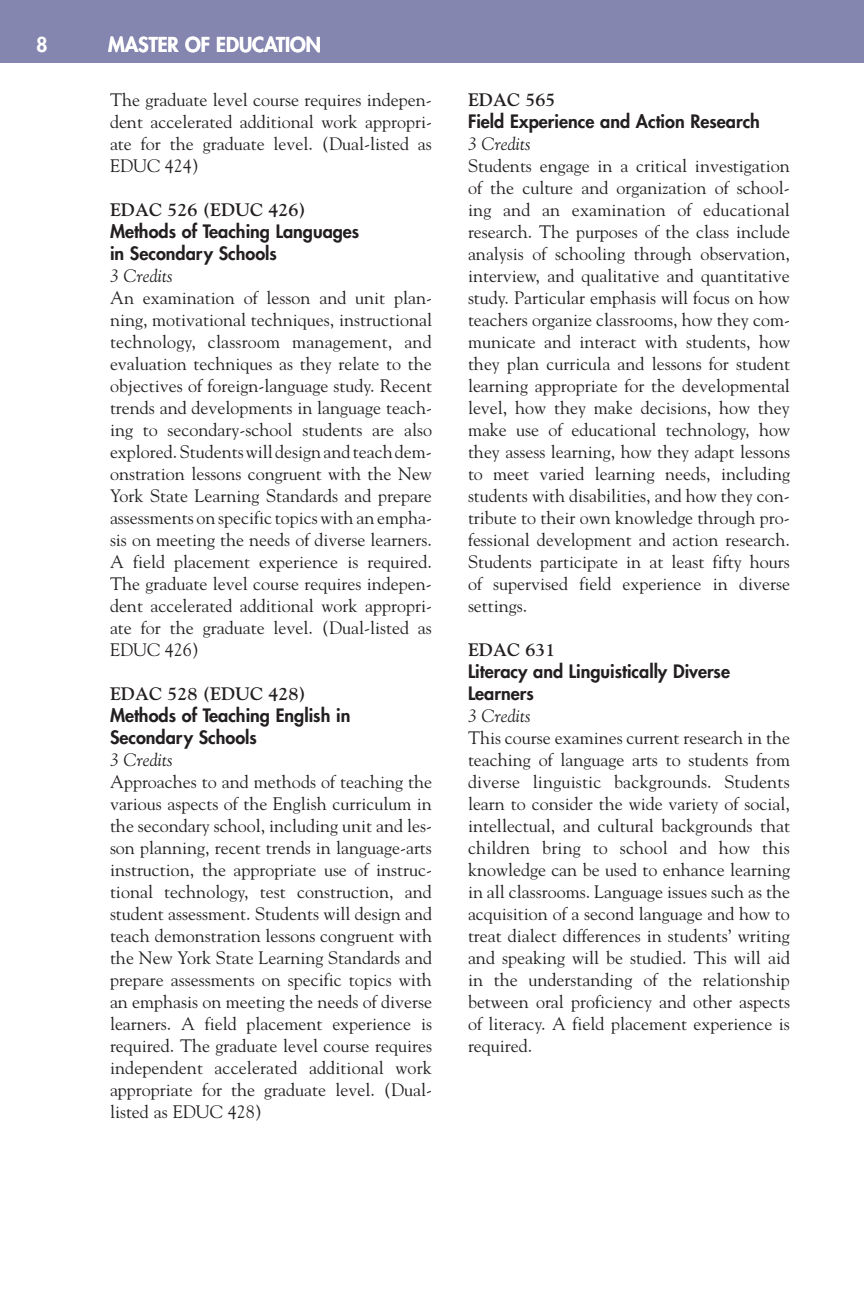
<style>
.page{position:relative;width:864px;height:1296px;background:#fff}
.page>*{position:absolute;margin:0;border:0;box-sizing:border-box;transform-origin:0 0}
.t1{font:800 20px "Futura";color:#fff}
.t2{font:18px/22px "Goudy";color:#231f20;text-align:justify}
.t3{font:800 18px/22px "Futura";color:#231f20}
.t4{font:700 18px "Goudy";color:#231f20}
.t5{font:italic 18px "Goudy";color:#231f20}
</style>
<div class="page">
<div style="left:0;top:0;width:864px;height:63px;background:#8586b0"></div>
<p class="t1" style="left:36px;top:32px;width:13px">8</p>
<p class="t1" style="left:108px;top:32px;width:215px">MASTER OF EDUCATION</p>
<p class="t2" style="left:110px;top:88px;width:324px">The graduate level course requires indepen&shy;dent accelerated additional work appropri&shy;ate for the graduate level. (Dual-listed as EDUC 424)</p>
<p class="t4" style="left:110px;top:199px;width:197px">EDAC 526 (EDUC 426)</p>
<p class="t3" style="left:110px;top:221px;width:251px">Methods of Teaching Languages in Secondary Schools</p>
<p class="t5" style="left:110px;top:265px;width:64px">3 Credits</p>
<p class="t2" style="left:110px;top:286px;width:324px">An examination of lesson and unit plan&shy;ning, motivational techniques, instructional technology, classroom management, and eval uation techniques as they relate to the objectives of foreign-language study. Recent trends and developments in language teach&shy;ing to secondary-school students are also explored. Students will design and teach dem&shy;onstration lessons congruent with the New York State Learning Standards and prepare assessments on specific topics with an empha&shy;sis on meeting the needs of diverse learners.<br>A field placement experience is required.<br>The graduate level course requires indepen&shy;dent accelerated additional work appropri&shy;ate for the graduate level. (Dual-listed as EDUC 426)</p>
<p class="t4" style="left:110px;top:683px;width:197px">EDAC 528 (EDUC 428)</p>
<p class="t3" style="left:110px;top:705px;width:242px">Methods of Teaching English in<br>Secondary Schools</p>
<p class="t5" style="left:110px;top:749px;width:64px">3 Credits</p>
<p class="t2" style="left:110px;top:770px;width:324px">Approaches to and methods of teaching the various aspects of the English curriculum in the secondary school, including unit and les&shy;son planning, recent trends in language-arts instruction, the appropriate use of instruc&shy;tional technology, test construction, and student assessment. Students will design and teach demonstration lessons congruent with the New York State Learning Standards and prepare assessments on specific topics with an emphasis on meeting the needs of diverse learners. A field placement experience is required. The graduate level course requires independent accelerated additional work appropriate for the graduate level. (Dual&shy;listed as EDUC 428)</p>
<p class="t4" style="left:468px;top:89px;width:89px">EDAC 565</p>
<p class="t3" style="left:468px;top:110px;width:294px">Field Experience and Action Research</p>
<p class="t5" style="left:468px;top:133px;width:64px">3 Credits</p>
<p class="t2" style="left:468px;top:154px;width:324px">Students engage in a critical investigation of the culture and organization of school&shy;ing and an examination of educational research. The purposes of the class include analysis of schooling through observation, interview, and qualitative and quantitative study. Particular emphasis will focus on how teachers organize classrooms, how they com&shy;municate and interact with students, how they plan curricula and lessons for student learning appropriate for the developmental level, how they make decisions, how they make use of educational technology, how they assess learning, how they adapt lessons to meet varied learning needs, including students with disabilities, and how they con&shy;tribute to their own knowledge through pro&shy;fessional development and action research.<br>Students participate in at least fifty hours of supervised field experience in diverse settings.</p>
<p class="t4" style="left:468px;top:639px;width:89px">EDAC 631</p>
<p class="t3" style="left:468px;top:660px;width:264px">Literacy and Linguistically Diverse<br>Learners</p>
<p class="t5" style="left:468px;top:705px;width:64px">3 Credits</p>
<p class="t2" style="left:468px;top:726px;width:324px">This course examines current research in the teaching of language arts to students from diverse linguistic backgrounds. Students learn to consider the wide variety of social, intellectual, and cultural backgrounds that children bring to school and how this knowledge can be used to enhance learning in all classrooms. Language issues such as the acquisition of a second language and how to treat dialect differences in students’ writing and speaking will be studied. This will aid in the understanding of the relationship between oral proficiency and other aspects of literacy. A field placement experience is required.</p>
</div>
